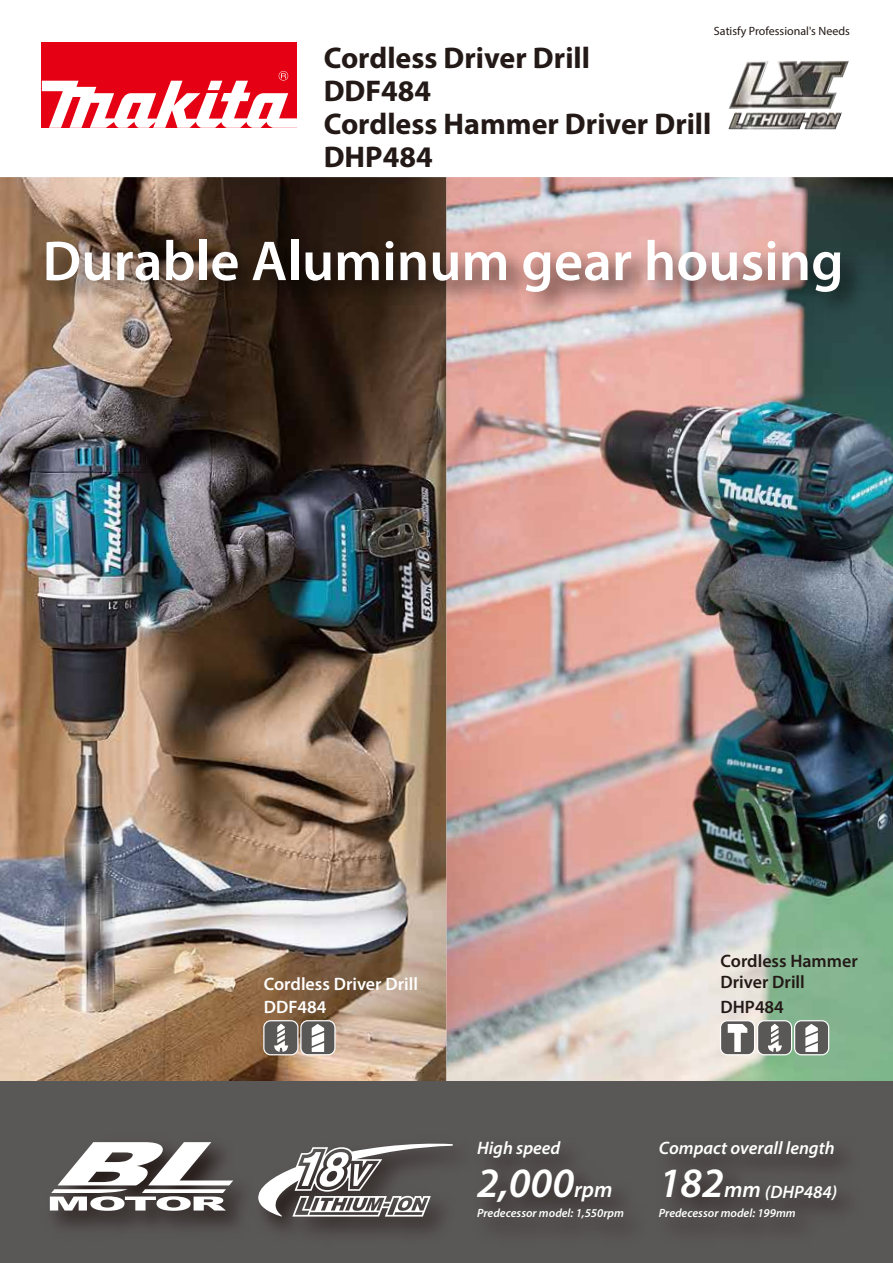
<style>
.page{position:relative;width:893px;height:1263px;background:#fff}
.page>*{position:absolute;margin:0;border:0;box-sizing:border-box;transform-origin:0 0}
.t1{font:600 56.7px "Myriad Pro";color:#fff}
.t2{font:italic 600 42px "Myriad Pro";color:#fff}
.t3{font:700 30px/33px "Myriad Pro";color:#231916}
.t4{font:italic 600 18px "Myriad Pro";color:#fff}
.t5{font:600 18px/21.6px "Myriad Pro";color:#231916}
.t6{font:600 18px/23.1px "Myriad Pro";color:#fff}
.t7{font:italic 600 12px "Myriad Pro";color:#fff}
.t8{font:12px "Myriad Pro";color:#231916}
.s1{font-size:22.35px}
.s2{font-size:42px}
</style>
<div class="page">
<img style="left:0;top:177px;width:893px;height:904px">
<div style="left:42px;top:43px;width:255px;height:85px;background:#e60013"></div>
<svg style="left:42px;top:71px;width:255px;height:57px"></svg>
<img style="left:30px;top:221px;width:863px;height:149px">
<div style="left:0;top:1081px;width:893px;height:182px;background:#5a5757"></div>
<div style="left:758px;top:1021px;width:34px;height:34px;background:#5a5757;border-radius:7px"></div>
<div style="left:757px;top:1020px;width:35px;height:35px;border:1px solid #fff;border-radius:7px"></div>
<svg style="left:768px;top:1024px;width:14px;height:28px"></svg>
<div style="left:720px;top:1021px;width:35px;height:34px;background:#5a5757;border-radius:7px"></div>
<div style="left:720px;top:1020px;width:35px;height:35px;border:1px solid #fff;border-radius:7px"></div>
<svg style="left:728px;top:1024px;width:19px;height:28px"></svg>
<div style="left:795px;top:1021px;width:34px;height:34px;background:#5a5757;border-radius:7px"></div>
<div style="left:794px;top:1020px;width:35px;height:35px;border:1px solid #fff;border-radius:7px"></div>
<svg style="left:805px;top:1024px;width:13px;height:28px"></svg>
<div style="left:264px;top:1021px;width:34px;height:34px;background:#5a5757;border-radius:7px"></div>
<div style="left:263px;top:1020px;width:35px;height:35px;border:1px solid #fff;border-radius:7px"></div>
<svg style="left:274px;top:1024px;width:14px;height:28px"></svg>
<div style="left:301px;top:1021px;width:34px;height:34px;background:#5a5757;border-radius:7px"></div>
<div style="left:300px;top:1020px;width:36px;height:35px;border:1px solid #fff;border-radius:7px"></div>
<svg style="left:312px;top:1024px;width:12px;height:28px"></svg>
<img style="left:266px;top:1149px;width:220px;height:84px">
<svg style="left:266px;top:1143px;width:187px;height:73px"></svg>
<img style="left:49px;top:1184px;width:217px;height:43px">
<svg style="left:50px;top:1142px;width:183px;height:69px"></svg>
<img style="left:747px;top:61px;width:54px;height:29px">
<p class="t8" style="left:714px;top:23px;width:138px">Satisfy Professional's Needs</p>
<p class="t3" style="left:324px;top:40px;width:389px">Cordless Driver Drill<br>DDF484<br>Cordless Hammer Driver Drill<br>DHP484</p>
<h1 class="t1" style="left:43px;top:225px;width:803px">Durable Aluminum gear housing</h1>
<p class="t6" style="left:264px;top:972px;width:156px">Cordless Driver Drill<br>DDF484</p>
<p class="t5" style="left:720px;top:949px;width:139px">Cordless Hammer<br>Driver Drill</p>
<p class="t5" style="left:720px;top:996px;width:65px">DHP484</p>
<p class="t4" style="left:477px;top:1136px;width:85px">High speed</p>
<h2 class="t2" style="left:477px;top:1156px;width:137px">2,000<span class="s1">rpm</span></h2>
<p class="t7" style="left:477px;top:1205px;width:148px">Predecessor model: 1,550rpm</p>
<p class="t4" style="left:659px;top:1136px;width:177px">Compact overall length</p>
<p class="t4" style="left:659px;top:1180px;width:180px"><span class="s2">182</span><span class="s1">mm</span> (DHP484)</p>
<p class="t7" style="left:659px;top:1205px;width:138px">Predecessor model: 199mm</p>
</div>
